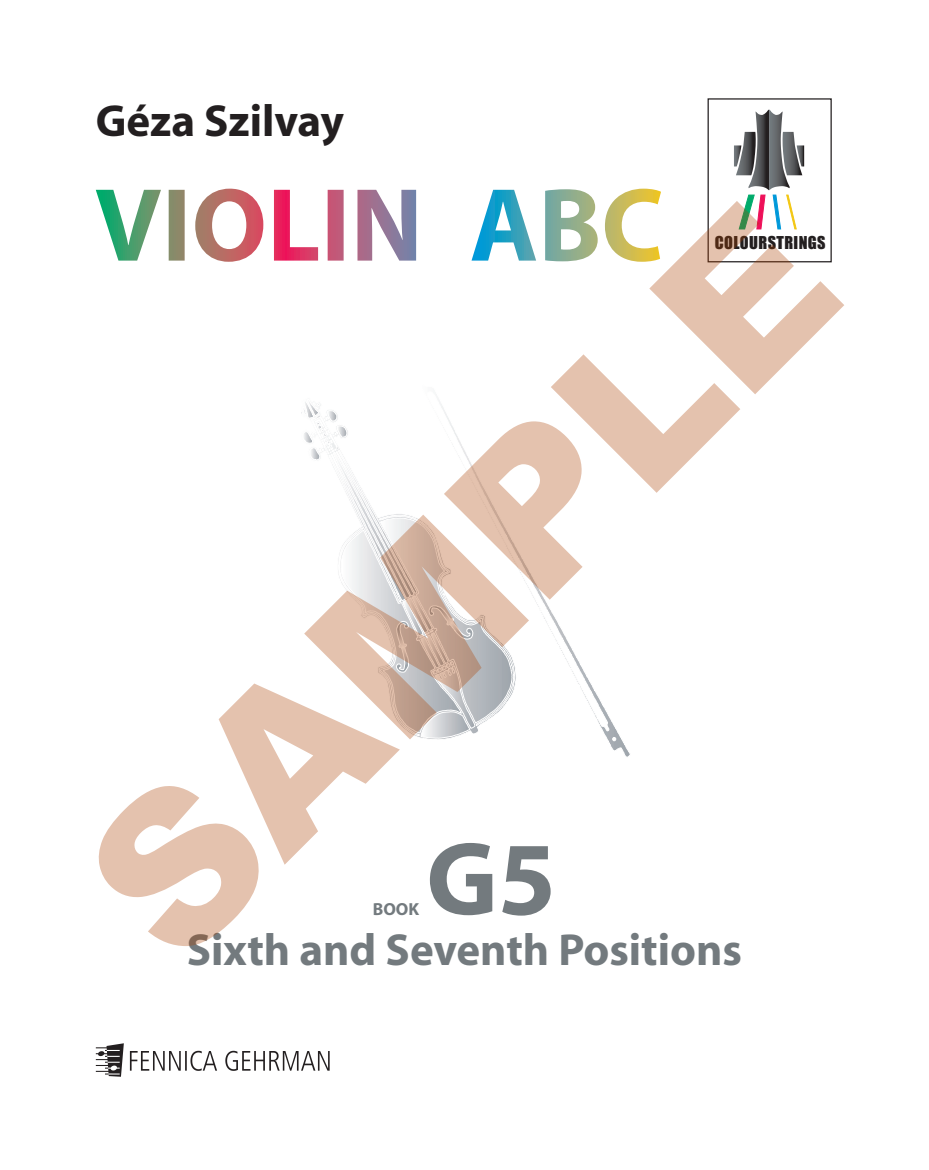
<style>
.page{position:relative;width:929px;height:1170px;background:#fff}
.page>*{position:absolute;margin:0;border:0;box-sizing:border-box;transform-origin:0 0}
.t1{font:900 208.88px "Arial";color:rgb(171 64 0/.32)}
.t2{font:700 105px "Myriad";color:#737a7e}
.t3{font:700 45px "Myriad";color:#737a7e}
.t4{font:700 45px "Myriad";color:#231f20}
.t5{font:700 17.5px "Myriad";color:#737a7e}
.t6{font:16.25px "Impact";letter-spacing:.025em;color:#231f20}
</style>
<div class="page">
<svg style="left:96px;top:189px;width:565px;height:73px"></svg>
<svg style="left:603px;top:717px;width:27px;height:40px"></svg>
<svg style="left:514px;top:544px;width:95px;height:187px"></svg>
<svg style="left:612px;top:737px;width:4px;height:3px"></svg>
<svg style="left:301px;top:399px;width:213px;height:339px"></svg>
<img style="left:96px;top:1043px;width:233px;height:32px">
<div style="left:707px;top:98px;width:124px;height:164px;border:1px solid #231f20"></div>
<svg style="left:734px;top:109px;width:70px;height:120px"></svg>
<p class="t4" style="left:96px;top:97px;width:250px">Géza Szilvay</p>
<h1 class="t1" style="left:18px;top:811px;width:953px;rotate:-45deg">SAMPLE</h1>
<p class="t6" style="left:714px;top:230px;width:112px">COLOURSTRINGS</p>
<h2 class="t2" style="left:426px;top:825px;width:131px">G5</h2>
<p class="t5" style="left:373px;top:899px;width:48px">BOOK</p>
<p class="t3" style="left:187px;top:927px;width:556px">Sixth and Seventh Positions</p>
</div>
